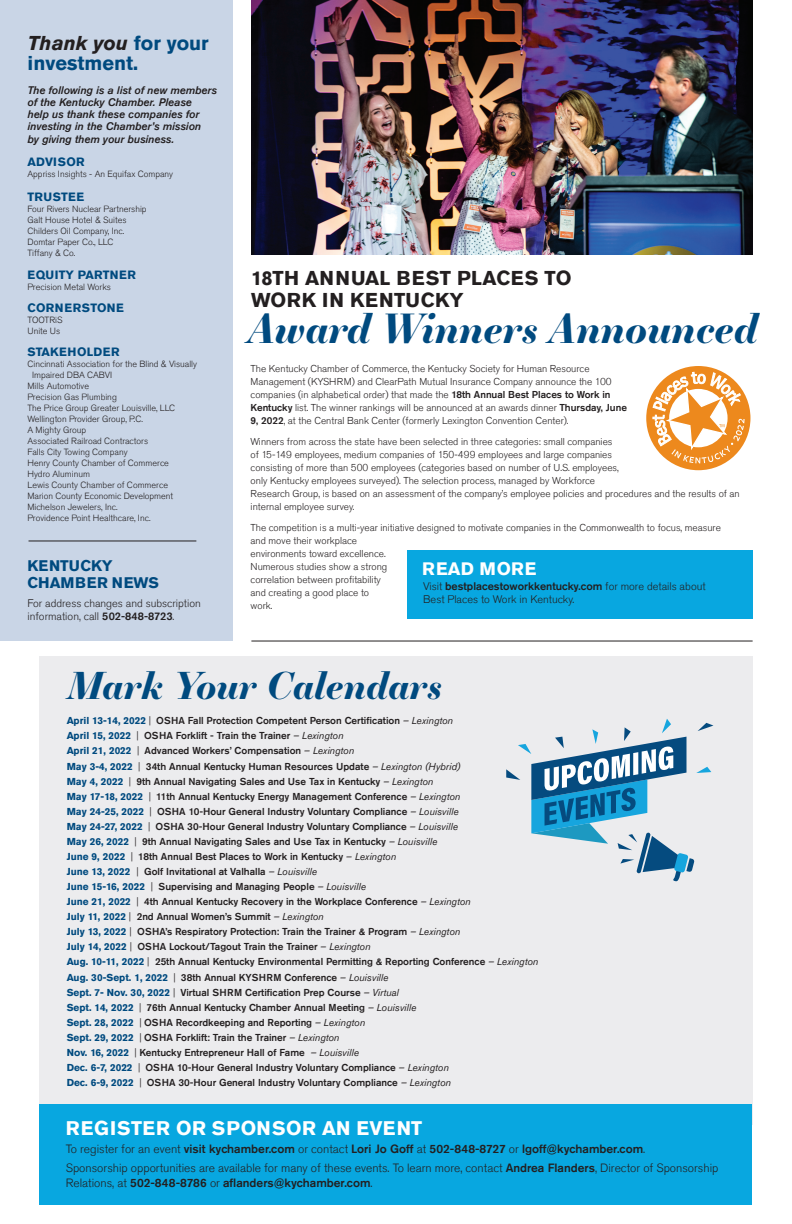
<style>
.page{position:relative;width:792px;height:1224px;background:#fff}
.page>*{position:absolute;margin:0;border:0;box-sizing:border-box;transform-origin:0 0}
.t1{font:italic 700 40px "Essonnes Display";color:#004a7f}
.t2{font:italic 700 36.9px "Essonnes Display";color:#004a7f}
.t3{font:700 20px/22px "Akzidenz Grotesk Std";letter-spacing:.015em;color:#231f20}
.t4{font:700 20px/20px "Akzidenz Grotesk Std";color:#004a7f}
.t5{font:700 19.7px "Akzidenz Grotesk Std";letter-spacing:.035em;color:#fff}
.t6{font:700 18px "Akzidenz Grotesk Std";letter-spacing:.025em;color:#fff}
.t7{font:700 15.3px/17px "Akzidenz Grotesk Std";color:#004a7f}
.t8{font:300 12px/19.4px "Akzidenz Grotesk Std";color:#231f20}
.t9{font:500 12px "Akzidenz Grotesk Std";color:#231f20}
.t10{font:700 12px "Akzidenz Grotesk Std";letter-spacing:.015em;color:#004a7f}
.t11{font:700 12px "Akzidenz Grotesk Std";letter-spacing:.035em;color:#004a7f}
.t12{font:italic 500 11px/12px "Akzidenz Grotesk Std";color:#231f20}
.t13{font:300 11px/13.2px "Akzidenz Grotesk Std";color:#231f20}
.t14{font:500 10px/15.1px "Akzidenz Grotesk Std";color:#231f20}
.t15{font:300 10px/13px "Akzidenz Grotesk Std";color:#231f20}
.t16{font:300 9px/11px "Akzidenz Grotesk Std";color:#231f20}
.s1{font-style:italic;color:#231f20}
.s2{font-weight:500}
.s3{font-weight:700;color:#004a7f}
.s4{font-weight:300}
.s5{font-weight:400;font-style:italic}
</style>
<div class="page">
<img style="left:251px;top:0;width:502px;height:255px">
<div style="left:0;top:0;width:232px;height:641px;background:#c9d5e6"></div>
<hr style="left:29px;top:540px;width:167px;height:1px;background:#231f20">
<hr style="left:251px;top:641px;width:502px;height:1px;background:#231f20">
<div style="left:39px;top:656px;width:713px;height:469px;background:#ececee"></div>
<svg style="left:506px;top:719px;width:207px;height:162px"></svg>
<div style="left:39px;top:1104px;width:713px;height:101px;background:#08a7e0"></div>
<svg style="left:646px;top:366px;width:104px;height:104px"></svg>
<div style="left:407px;top:550px;width:345px;height:69px;background:#08a7e0"></div>
<h3 class="t4" style="left:27px;top:33px;width:183px"><span class="s1">Thank you</span> for your investment.</h3>
<p class="t12" style="left:27px;top:84px;width:191px">The following is a list of new members of the Kentucky Chamber. Please<br>help us thank these companies for investing in the Chamber’s mission</p>
<p class="t12" style="left:27px;top:134px;width:148px">by giving them your business.</p>
<p class="t10" style="left:27px;top:155px;width:59px">ADVISOR</p>
<p class="t16" style="left:27px;top:169px;width:147px">Appriss Insights - An Equifax Company</p>
<p class="t10" style="left:27px;top:190px;width:58px">TRUSTEE</p>
<p class="t16" style="left:27px;top:204px;width:121px">Four Rivers Nuclear Partnership<br>Galt House Hotel &amp; Suites<br>Childers Oil Company, Inc.<br>Domtar Paper Co., LLC<br>Tiffany &amp; Co.</p>
<p class="t10" style="left:27px;top:268px;width:110px">EQUITY PARTNER</p>
<p class="t16" style="left:27px;top:282px;width:85px">Precision Metal Works</p>
<p class="t11" style="left:27px;top:301px;width:98px">CORNERSTONE</p>
<p class="t16" style="left:27px;top:315px;width:37px">TOOTRiS<br>Unite Us</p>
<p class="t10" style="left:27px;top:345px;width:94px">STAKEHOLDER</p>
<p class="t16" style="left:27px;top:359px;width:171px">Cincinnati Association for the Blind &amp; Visually</p>
<p class="t16" style="left:32px;top:370px;width:82px">Impaired DBA CABVI</p>
<p class="t16" style="left:27px;top:381px;width:63px">Mills Automotive</p>
<p class="t16" style="left:27px;top:392px;width:91px">Precision Gas Plumbing</p>
<p class="t16" style="left:27px;top:403px;width:149px">The Price Group Greater Louisville, LLC</p>
<p class="t16" style="left:27px;top:414px;width:117px">Wellington Provider Group, P.C.</p>
<p class="t16" style="left:27px;top:425px;width:60px">A Mighty Group</p>
<p class="t16" style="left:27px;top:436px;width:122px">Associated Railroad Contractors</p>
<p class="t16" style="left:27px;top:447px;width:102px">Falls City Towing Company</p>
<p class="t16" style="left:27px;top:458px;width:143px">Henry County Chamber of Commerce</p>
<p class="t16" style="left:27px;top:469px;width:64px">Hydro Aluminum</p>
<p class="t16" style="left:27px;top:480px;width:142px">Lewis County Chamber of Commerce</p>
<p class="t16" style="left:27px;top:491px;width:147px">Marion County Economic Development</p>
<p class="t16" style="left:27px;top:502px;width:92px">Michelson Jewelers, Inc.</p>
<p class="t16" style="left:27px;top:513px;width:125px">Providence Point Healthcare, Inc.</p>
<h3 class="t7" style="left:27px;top:557px;width:133px">KENTUCKY<br>CHAMBER NEWS</h3>
<p class="t13" style="left:27px;top:597px;width:175px">For address changes and subscription information, call <span class="s2">502-848-8723</span>.</p>
<h3 class="t3" style="left:251px;top:267px;width:322px">18TH ANNUAL BEST PLACES TO<br>WORK IN KENTUCKY</h3>
<h1 class="t1" style="left:248px;top:300px;width:511px">Award Winners Announced</h1>
<p class="t15" style="left:251px;top:363px;width:378px">The Kentucky Chamber of Commerce, the Kentucky Society for Human Resource Management (KYSHRM) and ClearPath Mutual Insurance Company announce the 100 companies (in alphabetical order) that made the <span class="s2">18th Annual Best Places to Work in Kentucky</span> list. The winner rankings will be announced at an awards dinner <span class="s2">Thursday, June 9, 2022</span>, at the Central Bank Center (formerly Lexington Convention Center).</p>
<p class="t15" style="left:251px;top:436px;width:491px">Winners from across the state have been selected in three categories: small companies<br>of 15-149 employees, medium companies of 150-499 employees and large companies<br>consisting of more than 500 employees (categories based on number of U.S. employees,<br>only Kentucky employees surveyed). The selection process, managed by Workforce<br>Research Group, is based on an assessment of the company’s employee policies and procedures and the results of an internal employee survey.</p>
<p class="t15" style="left:251px;top:522px;width:472px">The competition is a multi-year initiative designed to motivate companies in the Commonwealth to focus, measure and move their workplace<br>environments toward excellence.<br>Numerous studies show a strong<br>correlation between profitability<br>and creating a good place to<br>work.</p>
<h3 class="t6" style="left:422px;top:558px;width:116px">READ MORE</h3>
<p class="t13" style="left:423px;top:580px;width:284px">Visit <span class="s2">bestplacestoworkkentucky.com</span> for more details about<br>Best Places to Work in Kentucky.</p>
<h2 class="t2" style="left:68px;top:658px;width:376px">Mark Your Calendars</h2>
<p class="t14" style="left:67px;top:713px;width:473px"><span class="s3">April 13-14, 2022</span> <span class="s4">|</span> OSHA Fall Protection Competent Person Certification <span class="s5">– Lexington<br></span><span class="s3">April 15, 2022</span> <span class="s4">|</span> OSHA Forklift - Train the Trainer <span class="s5">– Lexington<br></span><span class="s3">April 21, 2022</span> <span class="s4">|</span> Advanced Workers’ Compensation <span class="s5">– Lexington<br></span><span class="s3">May 3-4, 2022</span> <span class="s4">|</span> 34th Annual Kentucky Human Resources Update <span class="s5">– Lexington (Hybrid)<br></span><span class="s3">May 4, 2022</span> <span class="s4">|</span> 9th Annual Navigating Sales and Use Tax in Kentucky <span class="s5">– Lexington<br></span><span class="s3">May 17-18, 2022</span> <span class="s4">|</span> 11th Annual Kentucky Energy Management Conference <span class="s5">– Lexington<br></span><span class="s3">May 24-25, 2022</span> <span class="s4">|</span> OSHA 10-Hour General Industry Voluntary Compliance <span class="s5">– Louisville<br></span><span class="s3">May 24-27, 2022</span> <span class="s4">|</span> OSHA 30-Hour General Industry Voluntary Compliance <span class="s5">– Louisville<br></span><span class="s3">May 26, 2022</span> <span class="s4">|</span> 9th Annual Navigating Sales and Use Tax in Kentucky <span class="s5">– Louisville<br></span><span class="s3">June 9, 2022</span> <span class="s4">|</span> 18th Annual Best Places to Work in Kentucky <span class="s5">– Lexington<br></span><span class="s3">June 13, 2022</span> <span class="s4">|</span> Golf Invitational at Valhalla <span class="s5">– Louisville<br></span><span class="s3">June 15-16, 2022</span> <span class="s4">|</span> Supervising and Managing People <span class="s5">– Louisville<br></span><span class="s3">June 21, 2022</span> <span class="s4">|</span> 4th Annual Kentucky Recovery in the Workplace Conference <span class="s5">– Lexington<br></span><span class="s3">July 11, 2022</span> <span class="s4">|</span> 2nd Annual Women’s Summit <span class="s5">– Lexington<br></span><span class="s3">July 13, 2022</span> <span class="s4">|</span> OSHA’s Respiratory Protection: Train the Trainer &amp; Program <span class="s5">– Lexington<br></span><span class="s3">July 14, 2022</span> <span class="s4">|</span> OSHA Lockout/Tagout Train the Trainer <span class="s5">– Lexington<br></span><span class="s3">Aug. 10-11, 2022</span> <span class="s4">|</span> 25th Annual Kentucky Environmental Permitting &amp; Reporting Conference <span class="s5">– Lexington </span><span class="s3">Aug. 30-Sept. 1, 2022</span> <span class="s4">|</span> 38th Annual KYSHRM Conference <span class="s5">– Louisville<br></span><span class="s3">Sept. 7- Nov. 30, 2022</span> <span class="s4">|</span> Virtual SHRM Certification Prep Course <span class="s5">– Virtual<br></span><span class="s3">Sept. 14, 2022</span> <span class="s4">|</span> 76th Annual Kentucky Chamber Annual Meeting <span class="s5">– Louisville<br></span><span class="s3">Sept. 28, 2022</span> <span class="s4">|</span> OSHA Recordkeeping and Reporting <span class="s5">– Lexington<br></span><span class="s3">Sept. 29, 2022</span> <span class="s4">|</span> OSHA Forklift: Train the Trainer <span class="s5">– Lexington<br></span><span class="s3">Nov. 16, 2022</span> <span class="s4">|</span> Kentucky Entrepreneur Hall of Fame <span class="s5">– Louisville<br></span><span class="s3">Dec. 6-7, 2022</span> <span class="s4">|</span> OSHA 10-Hour General Industry Voluntary Compliance <span class="s5">– Lexington<br></span><span class="s3">Dec. 6-9, 2022</span> <span class="s4">|</span> OSHA 30-Hour General Industry Voluntary Compliance <span class="s5">– Lexington</span></p>
<h3 class="t5" style="left:66px;top:1117px;width:358px">REGISTER OR SPONSOR AN EVENT</h3>
<p class="t8" style="left:66px;top:1139px;width:654px">To register for an event <span class="s2">visit kychamber.com</span> or contact <span class="s2">Lori Jo Goff</span> at <span class="s2">502-848-8727</span> or <span class="s2">lgoff@kychamber.com</span>.<br>Sponsorship opportunities are available for many of these events. To learn more, contact <span class="s2">Andrea Flanders</span>, Director of Sponsorship</p>
<p class="t9" style="left:66px;top:1175px;width:308px"><span class="s4">Relations, at</span> 502-848-8786 <span class="s4">or</span> aflanders@kychamber.com<span class="s4">.</span></p>
</div>
